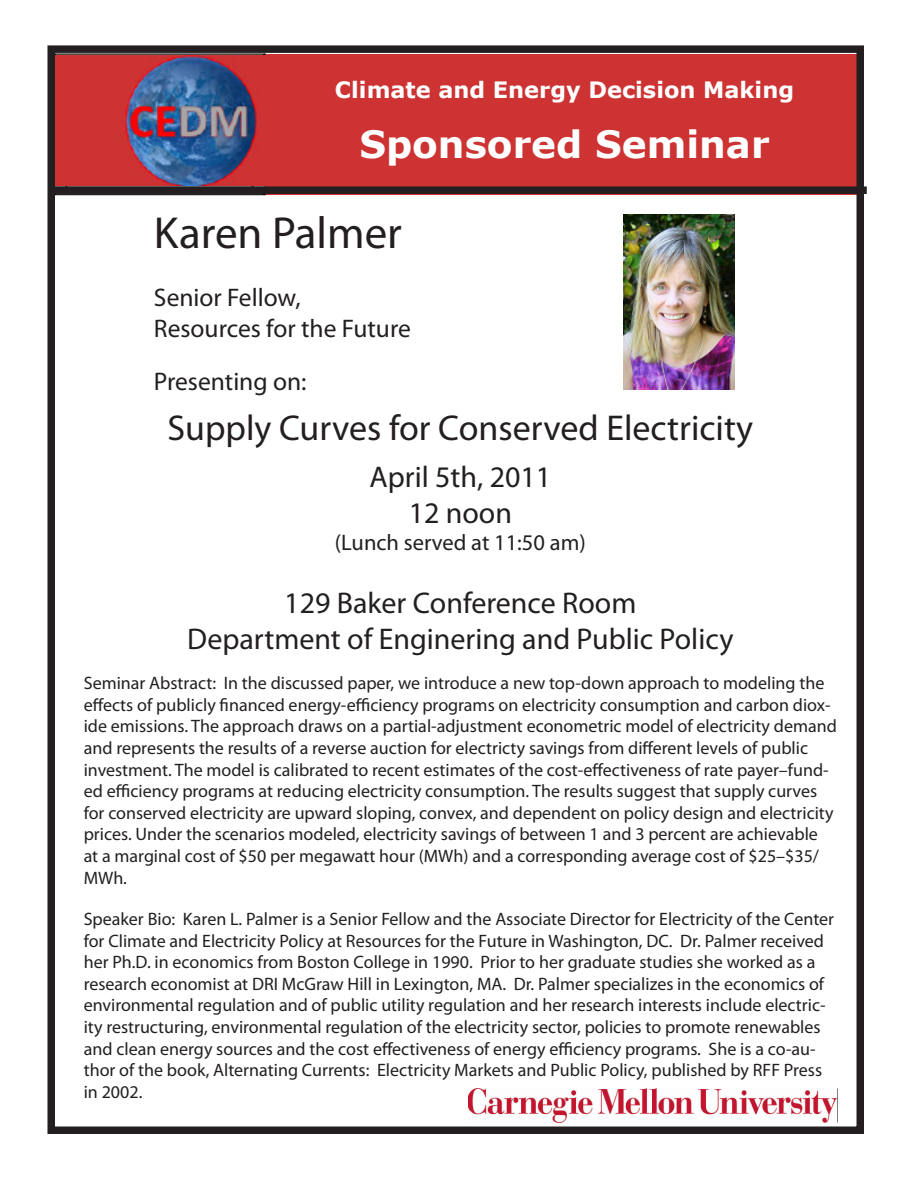
<style>
.page{position:relative;width:918px;height:1188px;background:#fff}
.page>*{position:absolute;margin:0;border:0;box-sizing:border-box;transform-origin:0 0}
.t1{font:45px "Myriad Pro";color:#231f20}
.t2{font:700 37.5px "Verdana";color:#fff}
.t3{font:36px "Myriad Pro";color:#231f20}
.t4{font:30px "Myriad Pro";color:#231f20}
.t5{font:25.5px "Myriad Pro";color:#231f20}
.t6{font:700 22.5px "Verdana";color:#fff}
.t7{font:22.5px "Myriad Pro";color:#231f20}
.t8{font:18px/21.6px "Myriad Pro";color:#231f20}
</style>
<div class="page">
<div style="left:265px;top:54px;width:599px;height:141px;background:#cd3333"></div>
<svg style="left:56px;top:54px;width:210px;height:141px"></svg>
<div style="left:54px;top:186px;width:813px;height:8px;background:#231f20"></div>
<div style="left:47px;top:45px;width:817px;height:1089px;border:8px solid #231f20"></div>
<img style="left:55px;top:56px;width:211px;height:129px">
<img style="left:468px;top:1088px;width:369px;height:34px">
<img style="left:623px;top:214px;width:112px;height:176px">
<p class="t6" style="left:335px;top:75px;width:461px">Climate and Energy Decision Making</p>
<p class="t2" style="left:359px;top:120px;width:412px">Sponsored Seminar</p>
<p class="t1" style="left:154px;top:205px;width:249px">Karen Palmer</p>
<p class="t5" style="left:154px;top:282px;width:148px">Senior Fellow,</p>
<p class="t5" style="left:154px;top:312px;width:258px">Resources for the Future</p>
<p class="t5" style="left:154px;top:365px;width:154px">Presenting on:</p>
<p class="t3" style="left:168px;top:405px;width:587px">Supply Curves for Conserved Electricity</p>
<p class="t4" style="left:369px;top:459px;width:183px">April 5th, 2011</p>
<p class="t4" style="left:409px;top:495px;width:105px">12 noon</p>
<p class="t7" style="left:335px;top:529px;width:252px">(Lunch served at 11:50 am)</p>
<p class="t4" style="left:284px;top:585px;width:354px">129 Baker Conference Room</p>
<p class="t4" style="left:187px;top:621px;width:548px">Department of Enginering and Public Policy</p>
<p class="t8" style="left:84px;top:672px;width:755px">Seminar Abstract: In the discussed paper, we introduce a new top-down approach to modeling the effects of publicly financed energy-efficiency programs on electricity consumption and carbon diox&shy;ide emissions. The approach draws on a partial-adjustment econometric model of electricity demand and represents the results of a reverse auction for electricty savings from different levels of public investment. The model is calibrated to recent estimates of the cost-effectiveness of rate payer–fund&shy;ed efficiency programs at reducing electricity consumption. The results suggest that supply curves for conserved electricity are upward sloping, convex, and dependent on policy design and electricity prices. Under the scenarios modeled, electricity savings of between 1 and 3 percent are achievable at a marginal cost of $50 per megawatt hour (MWh) and a corresponding average cost of $25–$35/ MWh.</p>
<p class="t8" style="left:84px;top:908px;width:752px">Speaker Bio: Karen L. Palmer is a Senior Fellow and the Associate Director for Electricity of the Center for Climate and Electricity Policy at Resources for the Future in Washington, DC. Dr. Palmer received her Ph.D. in economics from Boston College in 1990. Prior to her graduate studies she worked as a research economist at DRI McGraw Hill in Lexington, MA. Dr. Palmer specializes in the economics of environmental regulation and of public utility regulation and her research interests include electric&shy;ity restructuring, environmental regulation of the electricity sector, policies to promote renewables and clean energy sources and the cost effectiveness of energy efficiency programs. She is a co-au&shy;thor of the book, Alternating Currents: Electricity Markets and Public Policy, published by RFF Press in 2002.</p>
</div>
